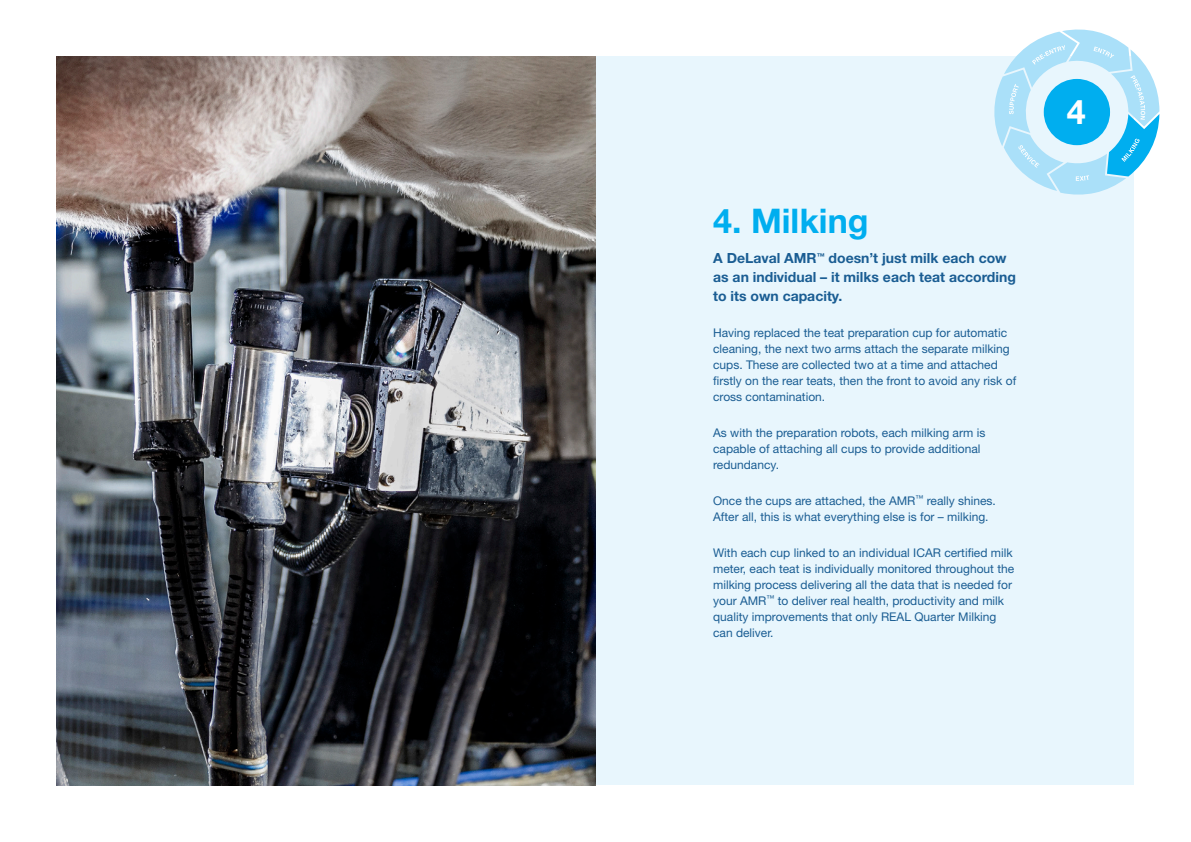
<style>
.page{position:relative;width:1191px;height:842px;background:#fff}
.page>*{position:absolute;margin:0;border:0;box-sizing:border-box;transform-origin:0 0}
.New_Header{font:700 34px "Helvetica Neue";color:#00aeef}
.New_Header-2{font:700 34px "Helvetica Neue";color:#fff}
.intro_copy{font:700 14px/19px "Helvetica Neue LT Std";color:#1a5d93}
.Copy{font:12px/16px "Helvetica Neue LT Std";color:#1a5d93}
</style>
<div class="page">
<div style="left:595px;top:57px;width:539px;height:728px;background:#e8f6fd"></div>
<svg style="left:991px;top:29px;width:168px;height:166px"></svg>
<div style="left:1043px;top:79px;width:67px;height:66px;background:#00aeef;border-radius:50%"></div>
<img style="left:57px;top:57px;width:538px;height:728px">
<p class="New_Header" style="left:713px;top:200px;width:157px">4. Milking</p>
<p class="intro_copy" style="left:713px;top:248px;width:304px">A DeLaval AMR<sup>™</sup> doesn’t just milk each cow as an individual – it milks each teat according to its own capacity.</p>
<p class="Copy" style="left:713px;top:325px;width:304px">Having replaced the teat preparation cup for automatic cleaning, the next two arms attach the separate milking cups. These are collected two at a time and attached firstly on the rear teats, then the front to avoid any risk of cross contamination.</p>
<p class="Copy" style="left:713px;top:424px;width:274px">As with the preparation robots, each milking arm is capable of attaching all cups to provide additional redundancy.</p>
<p class="Copy" style="left:713px;top:492px;width:284px">Once the cups are attached, the AMR<sup>™</sup> really shines.<br>After all, this is what everything else is for – milking.</p>
<p class="Copy" style="left:713px;top:544px;width:302px">With each cup linked to an individual ICAR certified milk meter, each teat is individually monitored throughout the milking process delivering all the data that is needed for your AMR<sup>™</sup> to deliver real health, productivity and milk quality improvements that only REAL Quarter Milking can deliver.</p>
<p class="New_Header-2" style="left:1066px;top:91px;width:20px">4</p>
</div>
